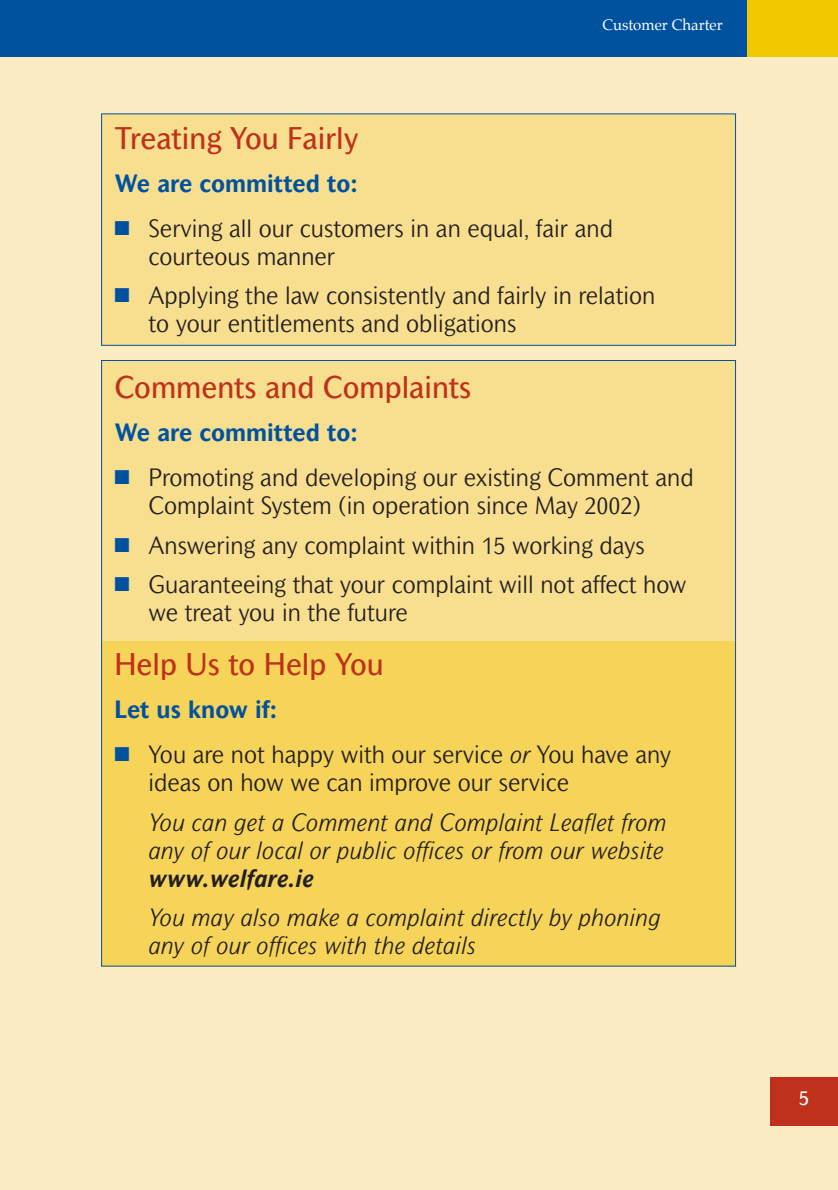
<style>
.page{position:relative;width:838px;height:1190px;background:#fbecc4}
.page>*{position:absolute;margin:0;border:0;box-sizing:border-box;transform-origin:0 0}
.t1{font:30px "Mahsuri Sans";color:#bf311a}
.t2{font:300 24px/28px "Mahsuri Sans";color:#231f20}
.t3{font:italic 300 24px/28px "Mahsuri Sans";color:#231f20}
.t4{font:700 24px "Mahsuri Sans";color:#00529f}
.t5{font:italic 700 24px "Mahsuri Sans";color:#231f20}
.t6{font:20px "Mahsuri Sans";color:#fff}
.t7{font:15px "Palatino";color:#fff}
.s1{color:#00529f}
.s2{font-style:italic}
</style>
<div class="page">
<div style="left:770px;top:1077px;width:68px;height:48px;background:#bf311a"></div>
<div style="left:0;top:0;width:838px;height:57px;background:#00529f"></div>
<div style="left:747px;top:0;width:91px;height:57px;background:#f2c800"></div>
<div style="left:102px;top:114px;width:634px;height:231px;background:#f8de8f"></div>
<div style="left:101px;top:113px;width:635px;height:233px;border:1px solid #00529f"></div>
<div style="left:101px;top:360px;width:635px;height:312px;background:#f8de8f"></div>
<div style="left:101px;top:641px;width:635px;height:326px;background:#f6d359"></div>
<p class="t7" style="left:602px;top:18px;width:122px">Customer Charter</p>
<p class="t1" style="left:114px;top:128px;width:246px">Treating You Fairly</p>
<p class="t4" style="left:114px;top:175px;width:245px">We are committed to:</p>
<p class="t2" style="left:148px;top:216px;width:466px;text-indent:-34px"><span class="s1">■</span> Serving all our customers in an equal, fair and courteous manner</p>
<p class="t2" style="left:148px;top:283px;width:508px;text-indent:-34px"><span class="s1">■</span> Applying the law consistently and fairly in relation to your entitlements and obligations</p>
<p class="t1" style="left:114px;top:377px;width:358px">Comments and Complaints</p>
<p class="t4" style="left:114px;top:424px;width:245px">We are committed to:</p>
<p class="t2" style="left:148px;top:465px;width:547px;text-indent:-34px"><span class="s1">■</span> Promoting and developing our existing Comment and<br>Complaint System (in operation since May 2002)</p>
<p class="t2" style="left:114px;top:532px;width:532px"><span class="s1">■</span> Answering any complaint within 15 working days</p>
<p class="t2" style="left:148px;top:572px;width:540px;text-indent:-34px"><span class="s1">■</span> Guaranteeing that your complaint will not affect how we treat you in the future</p>
<p class="t1" style="left:114px;top:654px;width:271px">Help Us to Help You</p>
<p class="t4" style="left:114px;top:701px;width:164px">Let us know if:</p>
<p class="t2" style="left:148px;top:742px;width:524px;text-indent:-34px"><span class="s1">■</span> You are not happy with our service <span class="s2">or</span> You have any ideas on how we can improve our service</p>
<p class="t3" style="left:148px;top:809px;width:520px">You can get a Comment and Complaint Leaflet from any of our local or public offices or from our website</p>
<p class="t5" style="left:148px;top:869px;width:167px">www.welfare.ie</p>
<p class="t3" style="left:148px;top:905px;width:514px">You may also make a complaint directly by phoning any of our offices with the details</p>
<p class="t6" style="left:799px;top:1091px;width:12px">5</p>
</div>
